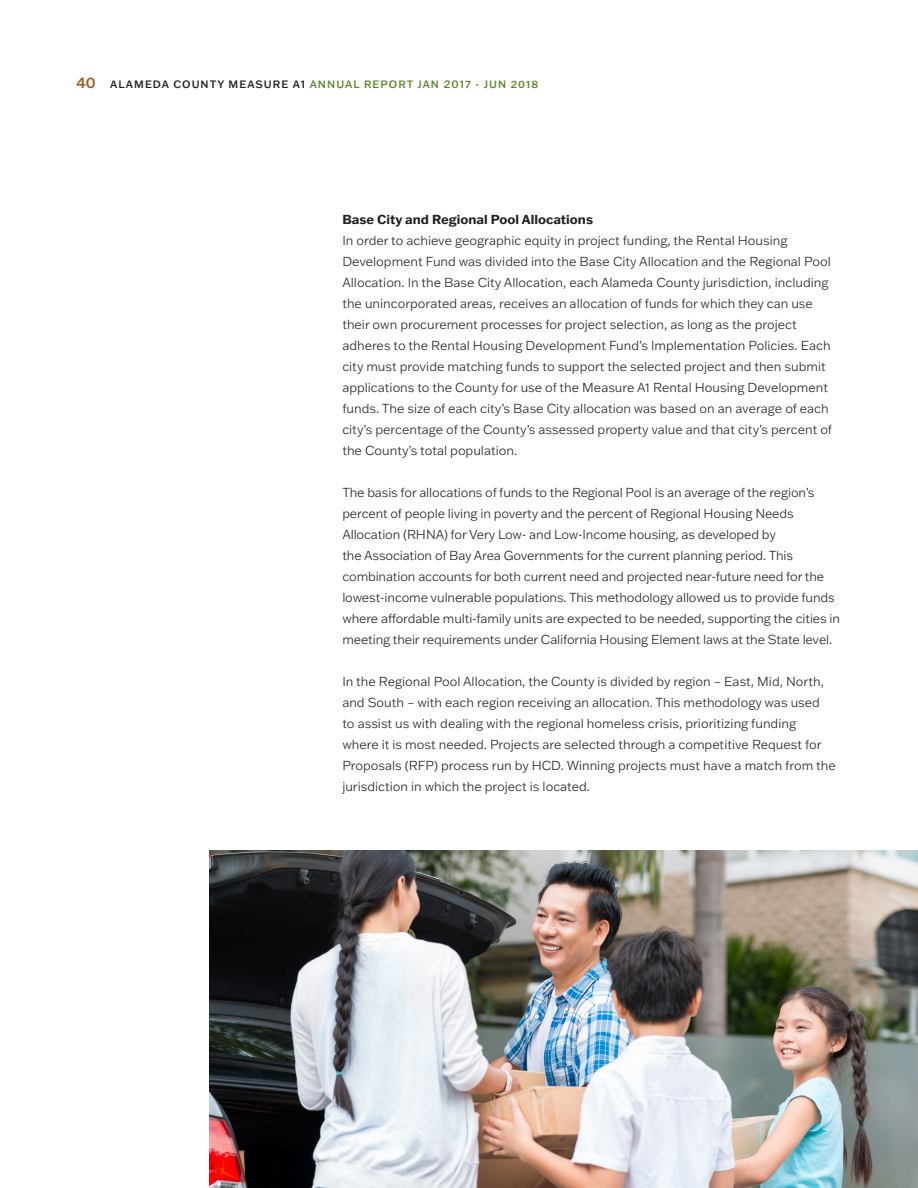
<style>
.page{position:relative;width:918px;height:1188px;background:#fff}
.page>*{position:absolute;margin:0;border:0;box-sizing:border-box;transform-origin:0 0}
.Body_Text_Left_Frank{font:300 12.75px/21px "Franklin Gothic ATF";color:#231f20}
.Body_Title_Left_Fran{font:700 12.75px "Franklin Gothic ATF";color:#231f20}
.t1{font:500 10.5px "Franklin Gothic ATF";letter-spacing:.1em;color:#5c8727}
.s1{font-size:15px;color:#9d5918}
.s2{color:#231f20}
</style>
<div class="page">
<hr style="left:917px;top:0;width:1px;height:1188px;background:#d8d3b9">
<img style="left:210px;top:850px;width:708px;height:338px">
<p class="t1" style="left:77px;top:77px;width:463px"><span class="s1">40</span> <span class="s2">ALAMEDA COUNTY MEASURE A1</span> ANNUAL REPORT JAN 2017 - JUN 2018</p>
<p class="Body_Title_Left_Fran" style="left:342px;top:211px;width:252px">Base City and Regional Pool Allocations</p>
<p class="Body_Text_Left_Frank" style="left:342px;top:230px;width:491px">In order to achieve geographic equity in project funding, the Rental Housing Development Fund was divided into the Base City Allocation and the Regional Pool Allocation. In the Base City Allocation, each Alameda County jurisdiction, including the unincorporated areas, receives an allocation of funds for which they can use their own procurement processes for project selection, as long as the project adheres to the Rental Housing Development Fund’s Implementation Policies. Each city must provide matching funds to support the selected project and then submit applications to the County for use of the Measure A1 Rental Housing Development funds. The size of each city’s Base City allocation was based on an average of each city’s percentage of the County’s assessed property value and that city’s percent of the County’s total population.</p>
<p class="Body_Text_Left_Frank" style="left:342px;top:482px;width:499px">The basis for allocations of funds to the Regional Pool is an average of the region’s percent of people living in poverty and the percent of Regional Housing Needs Allocation (RHNA) for Very Low- and Low-Income housing, as developed by<br>the Association of Bay Area Governments for the current planning period. This combination accounts for both current need and projected near-future need for the lowest-income vulnerable populations. This methodology allowed us to provide funds where affordable multi-family units are expected to be needed, supporting the cities in meeting their requirements under California Housing Element laws at the State level.</p>
<p class="Body_Text_Left_Frank" style="left:342px;top:671px;width:495px">In the Regional Pool Allocation, the County is divided by region – East, Mid, North, and South – with each region receiving an allocation. This methodology was used<br>to assist us with dealing with the regional homeless crisis, prioritizing funding<br>where it is most needed. Projects are selected through a competitive Request for Proposals (RFP) process run by HCD. Winning projects must have a match from the jurisdiction in which the project is located.</p>
</div>
